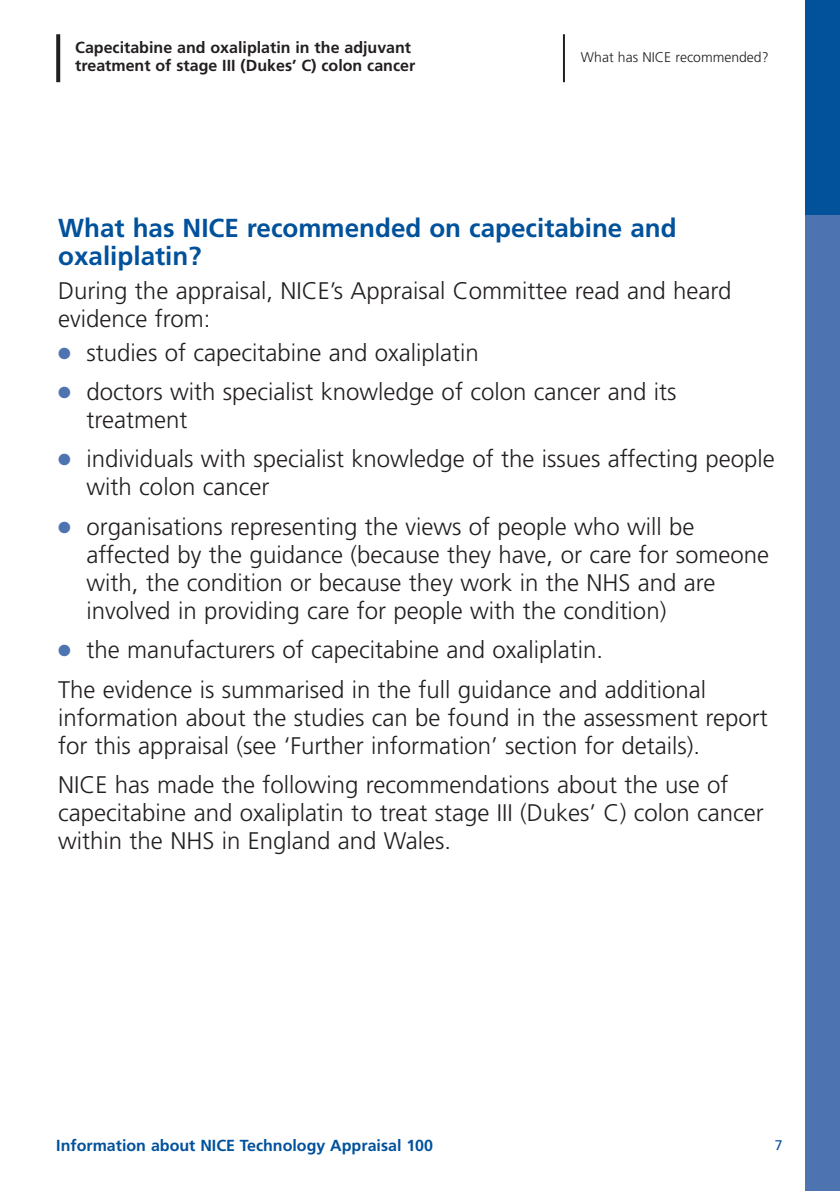
<style>
.page{position:relative;width:840px;height:1191px;background:#fff}
.page>*{position:absolute;margin:0;border:0;box-sizing:border-box;transform-origin:0 0}
.t1{font:700 26px/28px "Frutiger";color:#01519b}
.t2{font:300 24px/28px "Frutiger";color:#231f20}
.t3{font:700 16px/18px "Frutiger";color:#231f20}
.t4{font:700 16px "Frutiger";color:#01519b}
.t5{font:300 14px "Frutiger";color:#231f20}
.t6{font:14px "Frutiger";color:#01519b}
.s1{color:#4d73b1}
</style>
<div class="page">
<div style="left:805px;top:0;width:34px;height:216px;background:#01519b"></div>
<div style="left:805px;top:216px;width:34px;height:975px;background:#4d73b1"></div>
<svg style="left:56px;top:34px;width:4px;height:48px"></svg>
<hr style="left:562px;top:34px;width:2px;height:48px;background:#231f20">
<p class="t3" style="left:75px;top:40px;width:341px">Capecitabine and oxaliplatin in the adjuvant treatment of stage III (Dukes’ C) colon cancer</p>
<p class="t5" style="left:580px;top:51px;width:189px">What has NICE recommended?</p>
<p class="t1" style="left:58px;top:216px;width:619px">What has NICE recommended on capecitabine and oxaliplatin?</p>
<p class="t2" style="left:58px;top:278px;width:674px">During the appraisal, NICE’s Appraisal Committee read and heard evidence from:</p>
<p class="t2" style="left:58px;top:340px;width:422px"><span class="s1">●</span> studies of capecitabine and oxaliplatin</p>
<p class="t2" style="left:87px;top:379px;width:591px;text-indent:-28px"><span class="s1">●</span> doctors with specialist knowledge of colon cancer and its treatment</p>
<p class="t2" style="left:87px;top:447px;width:689px;text-indent:-28px"><span class="s1">●</span> individuals with specialist knowledge of the issues affecting people with colon cancer</p>
<p class="t2" style="left:87px;top:514px;width:683px;text-indent:-28px"><span class="s1">●</span> organisations representing the views of people who will be affected by the guidance (because they have, or care for someone with, the condition or because they work in the NHS and are involved in providing care for people with the condition)</p>
<p class="t2" style="left:58px;top:632px;width:649px;line-height:39.4px"><span class="s1">●</span> the manufacturers of capecitabine and oxaliplatin.<br>The evidence is summarised in the full guidance and additional</p>
<p class="t2" style="left:58px;top:705px;width:710px">information about the studies can be found in the assessment report for this appraisal (see ‘Further information’ section for details).</p>
<p class="t2" style="left:58px;top:772px;width:706px">NICE has made the following recommendations about the use of capecitabine and oxaliplatin to treat stage III (Dukes’ C) colon cancer within the NHS in England and Wales.</p>
<p class="t4" style="left:56px;top:1138px;width:378px">Information about NICE Technology Appraisal 100</p>
<p class="t6" style="left:774px;top:1139px;width:9px">7</p>
</div>
